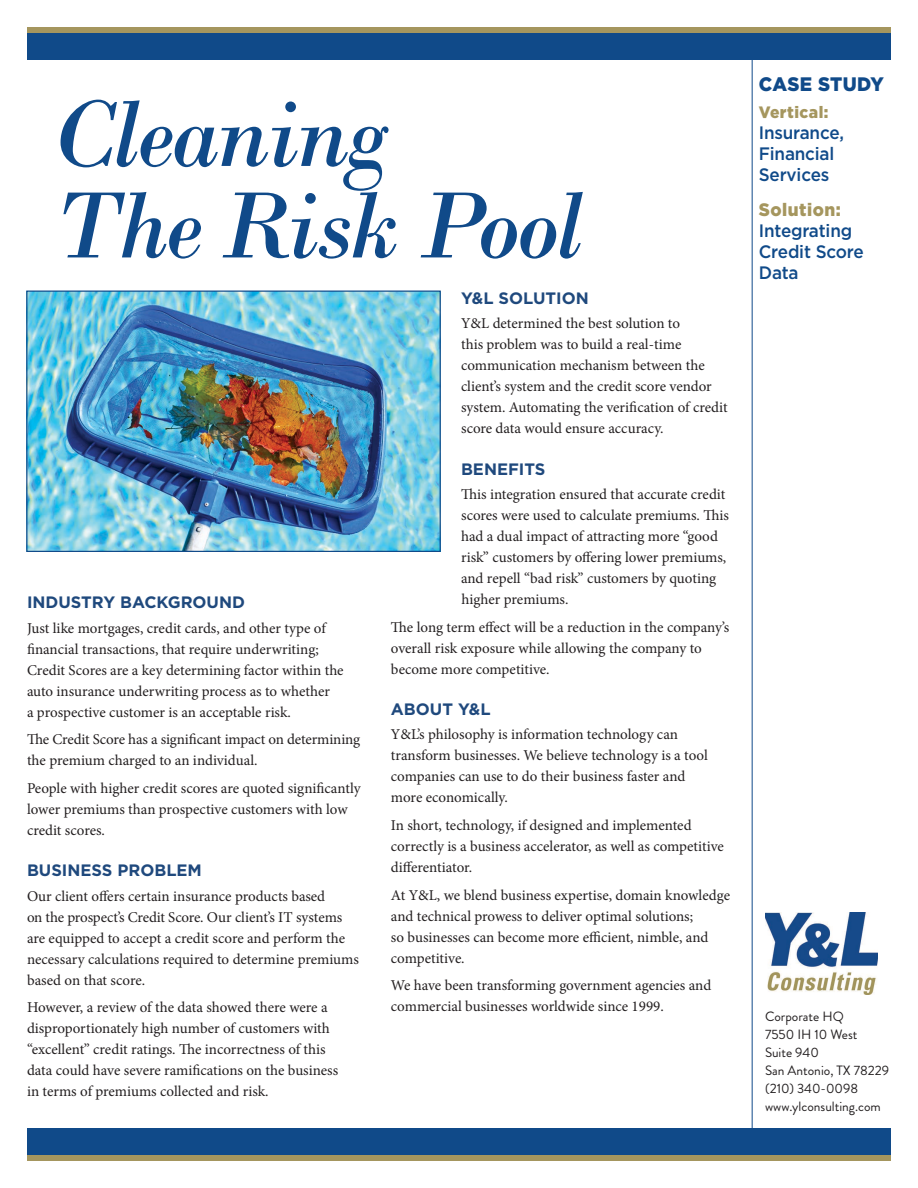
<style>
.page{position:relative;width:918px;height:1188px;background:#fff}
.page>*{position:absolute;margin:0;border:0;box-sizing:border-box;transform-origin:0 0}
.t1{font:italic 99px/91.5px "Bodoni";letter-spacing:-.03em;color:#104a89}
.t2{font:900 19.5px "Gotham";letter-spacing:.015em;color:#104a89;scale:.95 1}
.t3{font:500 18px/21px "Gotham";letter-spacing:-.01em;color:#104a89;scale:.95 1}
.t4{font:900 18px "Gotham";letter-spacing:.03em;color:#a5965e;scale:.95 1}
.t5{font:700 16.5px "Gotham";color:#1f497d}
.t6{font:900 16.5px "Gotham";letter-spacing:.03em;color:#a5965e;scale:.95 1}
.t7{font:15px/21px "Minion Pro";color:#231f20}
.t8{font:13.5px "Brandon Grotesque";color:#231f20}
</style>
<div class="page">
<img style="left:765px;top:913px;width:112px;height:81px">
<div style="left:27px;top:1154px;width:864px;height:7px;background:#a5965e"></div>
<div style="left:27px;top:1128px;width:864px;height:27px;background:#104a89"></div>
<div style="left:27px;top:27px;width:864px;height:7px;background:#a5965e"></div>
<div style="left:27px;top:33px;width:864px;height:27px;background:#104a89"></div>
<hr style="left:752px;top:57px;width:1px;height:1073px;background:#104a89">
<img style="left:28px;top:293px;width:411px;height:257px">
<div style="left:26px;top:291px;width:415px;height:261px;border:1px solid #104a89"></div>
<p class="t1" style="left:52px;top:88px;width:533px">Cleaning<br>The Risk Pool</p>
<p class="t5" style="left:27px;top:593px;width:220px">INDUSTRY BACKGROUND</p>
<p class="t7" style="left:27px;top:617px;width:318px">Just like mortgages, credit cards, and other type of financial transactions, that require underwriting; Credit Scores are a key determining factor within the auto insurance underwriting process as to whether<br>a prospective customer is an acceptable risk.</p>
<p class="t7" style="left:27px;top:729px;width:335px">The Credit Score has a significant impact on determining the premium charged to an individual.</p>
<p class="t7" style="left:27px;top:778px;width:335px">People with higher credit scores are quoted significantly lower premiums than prospective customers with low credit scores.</p>
<p class="t5" style="left:27px;top:861px;width:176px">BUSINESS PROBLEM</p>
<p class="t7" style="left:27px;top:885px;width:333px">Our client offers certain insurance products based<br>on the prospect’s Credit Score. Our client’s IT systems are equipped to accept a credit score and perform the necessary calculations required to determine premiums based on that score.</p>
<p class="t7" style="left:27px;top:997px;width:313px">However, a review of the data showed there were a disproportionately high number of customers with “excellent” credit ratings. The incorrectness of this data could have severe ramifications on the business in terms of premiums collected and risk.</p>
<p class="t5" style="left:461px;top:289px;width:129px">Y&amp;L SOLUTION</p>
<p class="t7" style="left:461px;top:313px;width:268px">Y&amp;L determined the best solution to<br>this problem was to build a real-time communication mechanism between the client’s system and the credit score vendor system. Automating the verification of credit score data would ensure accuracy.</p>
<p class="t5" style="left:461px;top:459px;width:86px">BENEFITS</p>
<p class="t7" style="left:461px;top:484px;width:269px">This integration ensured that accurate credit scores were used to calculate premiums. This had a dual impact of attracting more “good risk” customers by offering lower premiums, and repell “bad risk” customers by quoting higher premiums.</p>
<p class="t7" style="left:391px;top:616px;width:340px">The long term effect will be a reduction in the company’s overall risk exposure while allowing the company to become more competitive.</p>
<p class="t5" style="left:391px;top:700px;width:101px">ABOUT Y&amp;L</p>
<p class="t7" style="left:391px;top:724px;width:318px">Y&amp;L’s philosophy is information technology can transform businesses. We believe technology is a tool companies can use to do their business faster and more economically.</p>
<p class="t7" style="left:391px;top:815px;width:334px">In short, technology, if designed and implemented correctly is a business accelerator, as well as competitive differentiator.</p>
<p class="t7" style="left:391px;top:884px;width:341px">At Y&amp;L, we blend business expertise, domain knowledge and technical prowess to deliver optimal solutions;<br>so businesses can become more efficient, nimble, and competitive.</p>
<p class="t7" style="left:391px;top:975px;width:322px">We have been transforming government agencies and commercial businesses worldwide since 1999.</p>
<p class="t2" style="left:759px;top:72px;width:133px">CASE STUDY</p>
<p class="t6" style="left:759px;top:103px;width:75px">Vertical:</p>
<p class="t3" style="left:759px;top:122px;width:91px">Insurance,<br>Financial<br>Services</p>
<p class="t4" style="left:759px;top:199px;width:88px">Solution:</p>
<p class="t3" style="left:759px;top:220px;width:112px">Integrating<br>Credit Score<br>Data</p>
<p class="t8" style="left:765px;top:1007px;width:80px">Corporate HQ</p>
<p class="t8" style="left:765px;top:1025px;width:94px">7550 IH 10 West</p>
<p class="t8" style="left:765px;top:1043px;width:56px">Suite 940</p>
<p class="t8" style="left:765px;top:1061px;width:126px">San Antonio, TX 78229</p>
<p class="t8" style="left:765px;top:1079px;width:95px">(210) 340-0098</p>
<p class="t8" style="left:765px;top:1097px;width:117px">www.ylconsulting.com</p>
</div>
